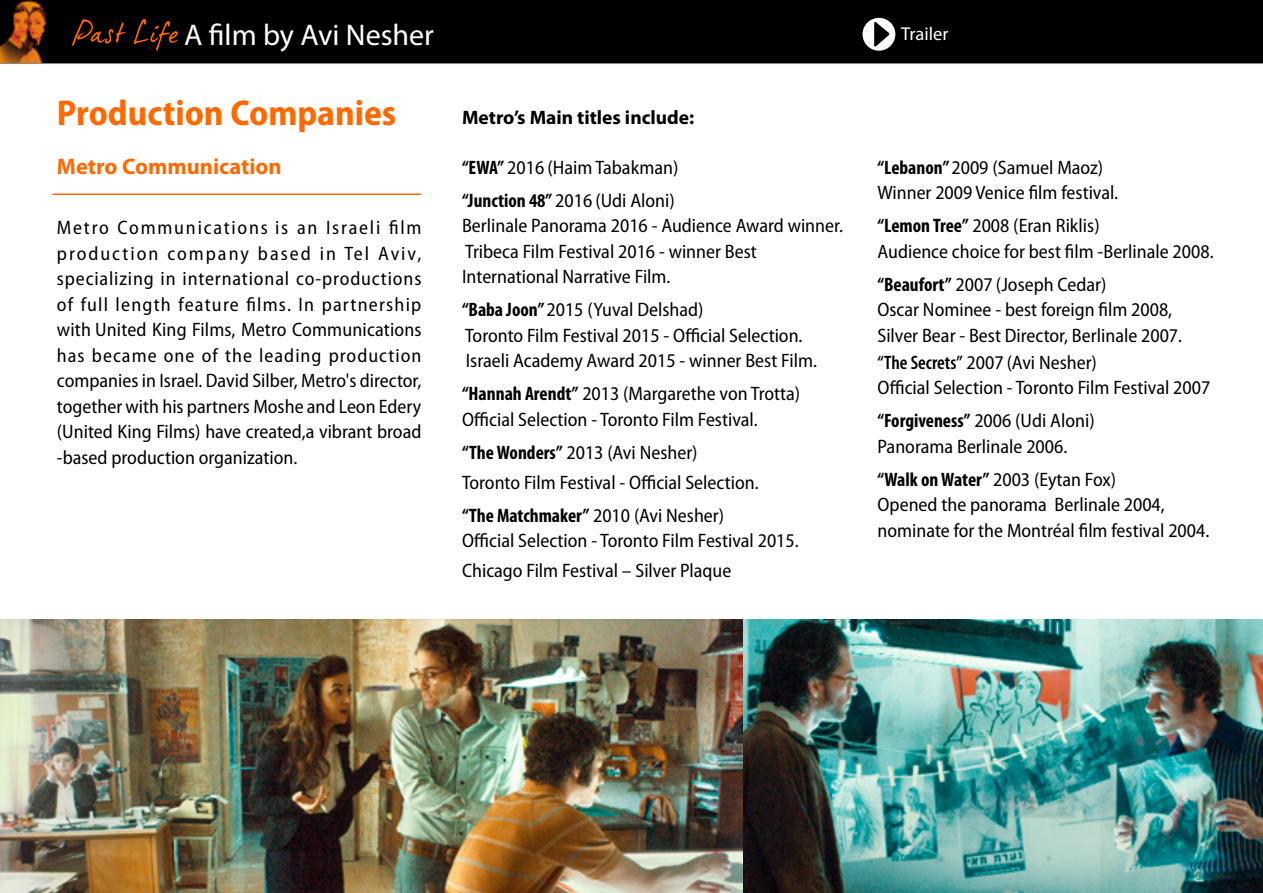
<style>
.page{position:relative;width:1263px;height:893px;background:#fff}
.page>*{position:absolute;margin:0;border:0;box-sizing:border-box;transform-origin:0 0}
.t1{font:700 semi-condensed 36px "Myriad Pro";color:#ff6900}
.t2{font:30px "Myriad Pro";color:#fff}
.t3{font:700 22.5px "Myriad Pro";color:#ff6900}
.t4{font:semi-condensed 19.5px/25.5px "Myriad Pro";color:#000}
.t5{font:semi-condensed 19.5px/25.5px "Myriad Pro";letter-spacing:.09em;color:#000;text-align:right}
.t6{font:700 19.5px "Myriad Pro";color:#000}
.t7{font:semi-condensed 19.5px "Myriad Pro";letter-spacing:.1em;color:#000}
.t8{font:18.6px "Myriad Pro";color:#fff}
.s1{font-weight:700;font-stretch:condensed}
.s2{font-weight:600;font-stretch:condensed}
</style>
<div class="page">
<img style="left:0;top:619px;width:1263px;height:274px">
<hr style="left:52px;top:194px;width:369px;height:1px;background:#ff6900">
<div style="left:0;top:0;width:1263px;height:64px;background:#000"></div>
<svg style="left:72px;top:19px;width:54px;height:27px"></svg>
<svg style="left:134px;top:19px;width:44px;height:31px"></svg>
<div style="left:862px;top:18px;width:33px;height:33px;background:#fff;border-radius:50%"></div>
<svg style="left:874px;top:22px;width:15px;height:25px"></svg>
<h2 class="t2" style="left:184px;top:16px;width:251px">A film by Avi Nesher</h2>
<h1 class="t1" style="left:57px;top:89px;width:341px">Production Companies</h1>
<p class="t3" style="left:57px;top:152px;width:226px">Metro Communication</p>
<p class="t5" style="left:57px;top:214px;width:366px">Metro Communications is an Israeli film<br>A v ,vi</p>
<p class="t4" style="left:57px;top:240px;width:366px">p r o d u oi tc n<br>specializing in international co-productions of full length feature films. In partnership with United King Films, Metro Communications has became one of the leading production companies in Israel. David Silber, Metro s' director, together with his partners Moshe and Leon Edery (United King Films) have created a, vibrant broad -based production organization.</p>
<p class="t4" style="left:258px;top:240px;width:54px">b desa</p>
<p class="t4" style="left:320px;top:240px;width:51px">ni Tel</p>
<p class="t7" style="left:167px;top:241px;width:83px">company</p>
<p class="t6" style="left:462px;top:105px;width:234px">Metros’ Main titles include:</p>
<p class="t4" style="left:462px;top:150px;width:218px;line-height:33px"><span class="s1">“EWA”</span> 2016 (Haim Tabakman( <span class="s1">“Junction 48”</span> 2016 (Udi Aloni(</p>
<p class="t4" style="left:462px;top:213px;width:382px">Berlinale Panorama 2016 - Audience Award winner.<br>Tribeca Film Festival 2016 - winner Best<br>International Narrative Film.</p>
<p class="t4" style="left:462px;top:297px;width:356px"><span class="s1">“Baba Joon”</span>2015 (Yuval Delshad(<br>Toronto Film Festival 2015 - Official Selection.<br>Israeli Academy Award 2015 - winner Best Film.</p>
<p class="t4" style="left:462px;top:381px;width:340px"><span class="s1">“Hannah Arendt”</span> 2013 (Margarethe von Trotta(<br>Official Selection - Toronto Film Festival.</p>
<p class="t4" style="left:462px;top:437px;width:298px;line-height:30px"><span class="s1">“TheWonders”</span> 2013 (Avi Nesher(<br>Toronto Film Festival - Official Selection.</p>
<p class="t4" style="left:462px;top:502px;width:338px"><span class="s1">“The Matchmaker”</span> 2010 (Avi Nesher(<br>Official Selection - Toronto Film Festival 2015.</p>
<p class="t4" style="left:462px;top:557px;width:271px">Chicago Film Festival – Silver Plaque</p>
<p class="t8" style="left:901px;top:22px;width:49px">Trailer</p>
<p class="t4" style="left:877px;top:154px;width:242px"><span class="s1">“Lebanon”</span>2009 (Samuel Maoz(<br>Winner 2009 Venice film festival.</p>
<p class="t4" style="left:877px;top:213px;width:338px"><span class="s1">“LemonTree”</span> 2008 (Eran Riklis(<br>Audience choice for best film -Berlinale 2008.</p>
<p class="t4" style="left:877px;top:271px;width:334px;line-height:26px"><span class="s1">“Beaufort”</span> 2007 (Joseph Cedar(<br>Oscar Nominee - best foreign film 2008, Silver Bear - Best Director, Berlinale 2007. <span class="s2">“The Secrets”</span> 2007 (Avi Nesher(<br>Official Selection - Toronto Film Festival 2007</p>
<p class="t4" style="left:877px;top:408px;width:219px"><span class="s1">“Forgiveness”</span> 2006 (Udi Aloni(<br>Panorama Berlinale 2006.</p>
<p class="t4" style="left:877px;top:466px;width:333px"><span class="s1">“Walk onWater”</span> 2003 (Eytan Fox(<br>Opened the panorama Berlinale 2004, nominate for the Montréal film festival 2004.</p>
</div>
